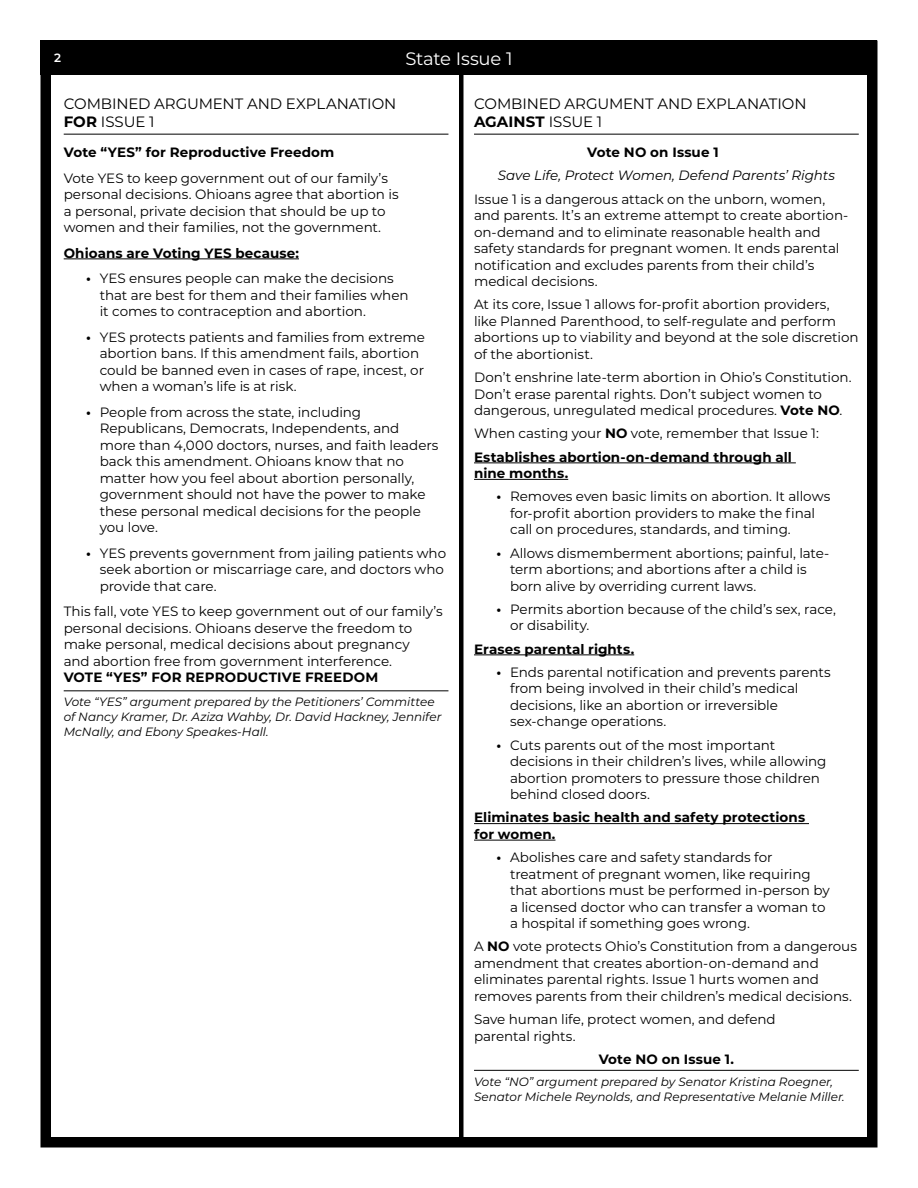
<style>
.page{position:relative;width:918px;height:1188px;background:#fff}
.page>*{position:absolute;margin:0;border:0;box-sizing:border-box;transform-origin:0 0}
.t1{font:18px "Montserrat";letter-spacing:-.01em;color:#fff}
.H2_For_Against_Line1{font:15px/18px "Montserrat";letter-spacing:-.01em;color:#000}
.Bullets{font:13.5px/16.5px "Montserrat";letter-spacing:-.005em;color:#000}
.Body_10_pt{font:13.5px/16.5px "Montserrat";letter-spacing:-.005em;color:#000}
.Body_10_pt-2{font:700 13.5px/16.5px "Montserrat";letter-spacing:.005em;color:#000}
.Body_10_pt-3{font:italic 13.5px "Montserrat";letter-spacing:-.005em;color:#000}
.Prepared_by{font:italic 12px/15px "Montserrat";color:#000}
.t2{font:600 12px "Montserrat";color:#fff}
.s1{font-weight:700}
</style>
<div class="page">
<hr style="left:64px;top:134px;width:384px;height:1px;background:#000">
<hr style="left:64px;top:259px;width:235px;height:1px;background:#000">
<hr style="left:64px;top:691px;width:384px;height:1px;background:#000">
<div style="left:459px;top:73px;width:5px;height:1070px;background:#000"></div>
<hr style="left:474px;top:134px;width:385px;height:1px;background:#000">
<hr style="left:474px;top:463px;width:322px;height:1px;background:#000">
<hr style="left:474px;top:479px;width:94px;height:1px;background:#000">
<hr style="left:474px;top:655px;width:160px;height:1px;background:#000">
<hr style="left:474px;top:823px;width:335px;height:1px;background:#000">
<hr style="left:474px;top:840px;width:81px;height:1px;background:#000">
<hr style="left:474px;top:1070px;width:385px;height:1px;background:#000">
<div style="left:40px;top:40px;width:838px;height:1108px;border:10px solid #000"></div>
<div style="left:40px;top:40px;width:838px;height:35px;background:#000"></div>
<p class="t2" style="left:54px;top:49px;width:8px">2</p>
<h1 class="t1" style="left:405px;top:46px;width:109px">State Issue 1</h1>
<h2 class="H2_For_Against_Line1" style="left:64px;top:94px;width:334px">COMBINED ARGUMENT AND EXPLANATION<br><span class="s1">FOR</span> ISSUE 1</h2>
<p class="Body_10_pt-2" style="left:64px;top:143px;width:272px">Vote “YES” for Reproductive Freedom</p>
<p class="Body_10_pt" style="left:64px;top:169px;width:336px">Vote YES to keep government out of our family’s personal decisions. Ohioans agree that abortion is a personal, private decision that should be up to women and their families, not the government.</p>
<p class="Body_10_pt-2" style="left:64px;top:244px;width:237px">Ohioans are Voting YES because:</p>
<p class="Bullets" style="left:100px;top:270px;width:310px;text-indent:-14px"><span class="s1">•</span> YES ensures people can make the decisions that are best for them and their families when it comes to contraception and abortion.</p>
<p class="Bullets" style="left:100px;top:328px;width:327px;text-indent:-14px"><span class="s1">•</span> YES protects patients and families from extreme abortion bans. If this amendment fails, abortion could be banned even in cases of rape, incest, or when a woman’s life is at risk.</p>
<p class="Bullets" style="left:100px;top:403px;width:340px;text-indent:-14px"><span class="s1">•</span> People from across the state, including Republicans, Democrats, Independents, and more than 4,000 doctors, nurses, and faith leaders back this amendment. Ohioans know that no matter how you feel about abortion personally, government should not have the power to make these personal medical decisions for the people you love.</p>
<p class="Bullets" style="left:100px;top:544px;width:348px;text-indent:-14px"><span class="s1">•</span> YES prevents government from jailing patients who seek abortion or miscarriage care, and doctors who provide that care.</p>
<p class="Body_10_pt" style="left:64px;top:603px;width:381px">This fall, vote YES to keep government out of our family’s personal decisions. Ohioans deserve the freedom to make personal, medical decisions about pregnancy<br>and abortion free from government interference.<br><span class="s1">VOTE “YES” FOR REPRODUCTIVE FREEDOM</span></p>
<p class="Prepared_by" style="left:64px;top:694px;width:379px">Vote “YES” argument prepared by the Petitioners’ Committee of Nancy Kramer, Dr. Aziza Wahby, Dr. David Hackney, Jennifer<br>McNally, and Ebony Speakes-Hall.</p>
<h2 class="H2_For_Against_Line1" style="left:474px;top:94px;width:334px">COMBINED ARGUMENT AND EXPLANATION<br><span class="s1">AGAINST</span> ISSUE 1</h2>
<p class="Body_10_pt-2" style="left:587px;top:143px;width:133px">Vote NO on Issue 1</p>
<p class="Body_10_pt-3" style="left:498px;top:166px;width:339px">Save Life, Protect Women, Defend Parents’ Rights</p>
<p class="Body_10_pt" style="left:474px;top:190px;width:376px">Issue 1 is a dangerous attack on the unborn, women, and parents. It’s an extreme attempt to create abortion&shy;on-demand and to eliminate reasonable health and safety standards for pregnant women. It ends parental notification and excludes parents from their child’s medical decisions.</p>
<p class="Body_10_pt" style="left:474px;top:296px;width:386px">At its core, Issue 1 allows for-profit abortion providers,<br>like Planned Parenthood, to self-regulate and perform abortions up to viability and beyond at the sole discretion of the abortionist.</p>
<p class="Body_10_pt" style="left:474px;top:369px;width:379px">Don’t enshrine late-term abortion in Ohio’s Constitution.<br>Don’t erase parental rights. Don’t subject women to dangerous, unregulated medical procedures. <span class="s1">Vote NO</span>.</p>
<p class="Body_10_pt" style="left:474px;top:425px;width:346px">When casting your <span class="s1">NO</span> vote, remember that Issue 1:</p>
<p class="Body_10_pt-2" style="left:474px;top:448px;width:320px">Establishes abortion-on-demand through all nine months.</p>
<p class="Bullets" style="left:510px;top:488px;width:322px;text-indent:-14px"><span class="s1">•</span> Removes even basic limits on abortion. It allows for-profit abortion providers to make the final call on procedures, standards, and timing.</p>
<p class="Bullets" style="left:510px;top:544px;width:321px;text-indent:-14px"><span class="s1">•</span> Allows dismemberment abortions; painful, late&shy;term abortions; and abortions after a child is born alive by overriding current laws.</p>
<p class="Bullets" style="left:510px;top:600px;width:327px;text-indent:-14px"><span class="s1">•</span> Permits abortion because of the child’s sex, race, or disability.</p>
<p class="Body_10_pt-2" style="left:474px;top:640px;width:162px">Erases parental rights.</p>
<p class="Bullets" style="left:510px;top:663px;width:322px;text-indent:-14px"><span class="s1">•</span> Ends parental notification and prevents parents from being involved in their child’s medical decisions, like an abortion or irreversible sex-change operations.</p>
<p class="Bullets" style="left:510px;top:736px;width:318px;text-indent:-14px"><span class="s1">•</span> Cuts parents out of the most important decisions in their children’s lives, while allowing abortion promoters to pressure those children behind closed doors.</p>
<p class="Body_10_pt-2" style="left:474px;top:809px;width:333px">Eliminates basic health and safety protections for women.</p>
<p class="Bullets" style="left:510px;top:849px;width:321px;text-indent:-14px"><span class="s1">•</span> Abolishes care and safety standards for treatment of pregnant women, like requiring that abortions must be performed in-person by a licensed doctor who can transfer a woman to a hospital if something goes wrong.</p>
<p class="Body_10_pt" style="left:474px;top:938px;width:384px">A <span class="s1">NO</span> vote protects Ohio’s Constitution from a dangerous amendment that creates abortion-on-demand and eliminates parental rights. Issue 1 hurts women and removes parents from their children’s medical decisions.</p>
<p class="Body_10_pt" style="left:474px;top:1011px;width:303px">Save human life, protect women, and defend parental rights.</p>
<p class="Body_10_pt-2" style="left:599px;top:1050px;width:137px">Vote NO on Issue 1.</p>
<p class="Prepared_by" style="left:474px;top:1073px;width:372px">Vote “NO” argument prepared by Senator Kristina Roegner,<br>Senator Michele Reynolds, and Representative Melanie Miller.</p>
</div>
